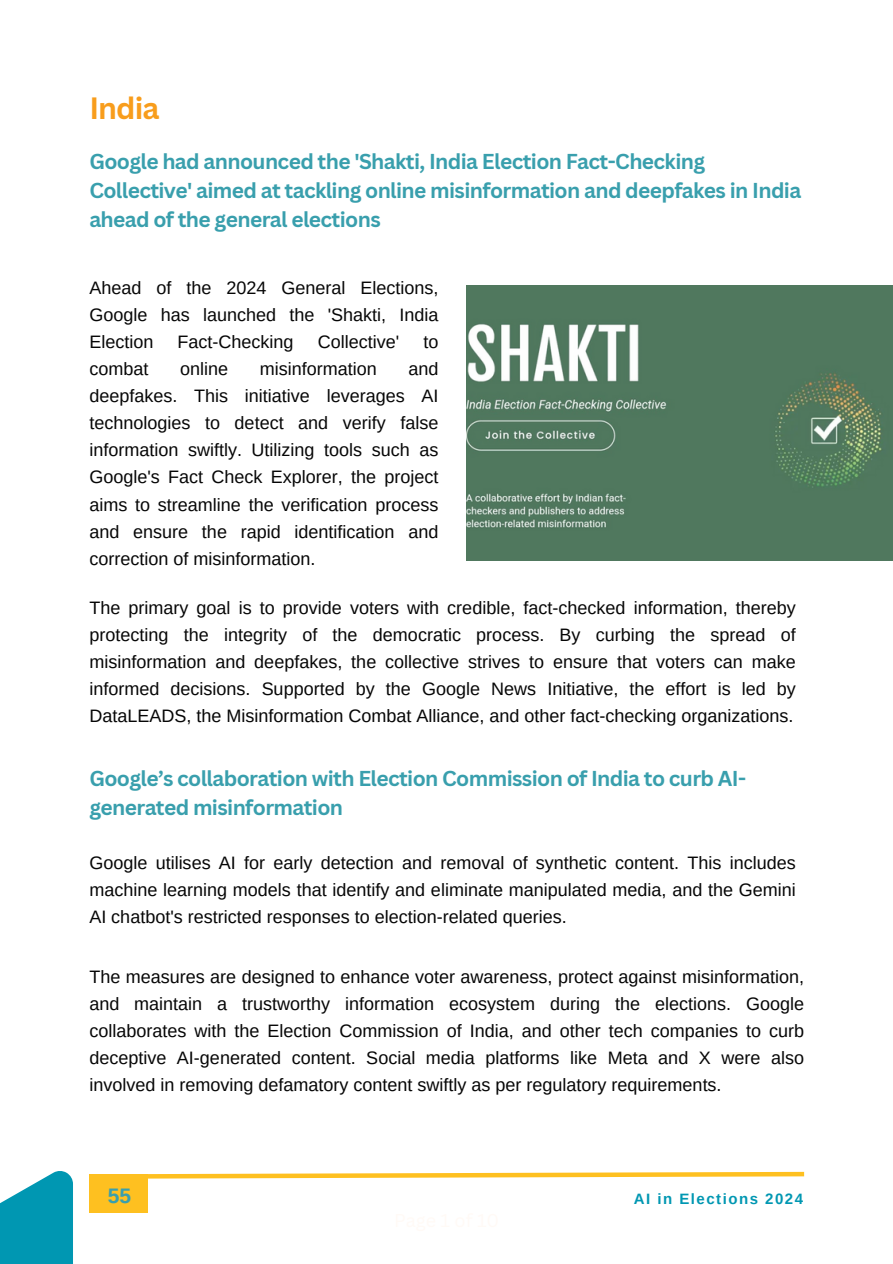
<style>
.page{position:relative;width:893px;height:1264px;background:#fff}
.page>*{position:absolute;margin:0;border:0;box-sizing:border-box;transform-origin:0 0}
.t1{font:700 30px "Canva Sans";letter-spacing:-.03em;color:#f89d1c}
.t2{font:700 21px/29.2px "Canva Sans";letter-spacing:-.03em;color:#399fad}
.t3{font:700 21px "Arimo";color:#399fad}
.t4{font:18px/27px "Arimo";color:#060606;text-align:justify}
.t5{font:700 15px "Arimo";letter-spacing:.1em;color:#0097b2}
</style>
<div class="page">
<div style="left:0;top:1170px;width:73px;height:93px;background:#0097b2"></div>
<svg style="left:148px;top:1171px;width:657px;height:8px"></svg>
<div style="left:89px;top:1174px;width:59px;height:38px;background:#fec020"></div>
<img style="left:466px;top:285px;width:426px;height:276px">
<p class="t1" style="left:89px;top:87px;width:72px">India</p>
<h2 class="t2" style="left:89px;top:146px;width:713px">Google had announced the 'Shakti, India Election Fact-Checking<br>Collective' aimed at tackling online misinformation and deepfakes in India ahead of the general elections</h2>
<p class="t4" style="left:89px;top:275px;width:350px">Ahead of the 2024 General Elections, Google has launched the 'Shakti, India Election</p>
<p class="t4" style="left:177px;top:329px;width:117px">Fact-Checking</p>
<p class="t4" style="left:318px;top:329px;width:83px">Collective'</p>
<p class="t4" style="left:423px;top:329px;width:16px">to</p>
<p class="t4" style="left:89px;top:356px;width:350px;text-indent:319px">and deepfakes. This initiative leverages AI technologies to detect and verify false information swiftly. Utilizing tools such as Google's Fact Check Explorer, the project aims to streamline the verification process and ensure the rapid identification and correction of misinformation.</p>
<h1 class="t4" style="left:89px;top:594px;width:708px">The primary goal is to provide voters with credible, fact-checked information, thereby protecting the integrity of the democratic process. By curbing the spread of misinformation and deepfakes, the collective strives to ensure that voters can make informed decisions. Supported by the Google News Initiative, the effort is led by DataLEADS, the Misinformation Combat Alliance, and other fact-checking organizations.</h1>
<p class="t4" style="left:89px;top:356px;width:61px">combat</p>
<p class="t4" style="left:180px;top:356px;width:50px">online</p>
<p class="t4" style="left:260px;top:356px;width:118px">misinformation</p>
<p class="t2" style="left:89px;top:763px;width:658px">Google’s collaboration with Election Commission of India to curb AI&shy;generated misinformation</p>
<p class="t4" style="left:89px;top:849px;width:708px">Google utilises AI for early detection and removal of synthetic content. This includes machine learning models that identify and eliminate manipulated media, and the Gemini AI chatbot's restricted responses to election-related queries.</p>
<p class="t4" style="left:89px;top:962px;width:716px">The measures are designed to enhance voter awareness, protect against misinformation, and maintain a trustworthy information ecosystem during the elections. Google collaborates with the Election Commission of India, and other tech companies to curb deceptive AI-generated content. Social media platforms like Meta and X were also involved in removing defamatory content swiftly as per regulatory requirements.</p>
<p class="t3" style="left:108px;top:1183px;width:25px">55</p>
<p class="t5" style="left:633px;top:1190px;width:171px">AI in Elections 2024</p>
</div>
